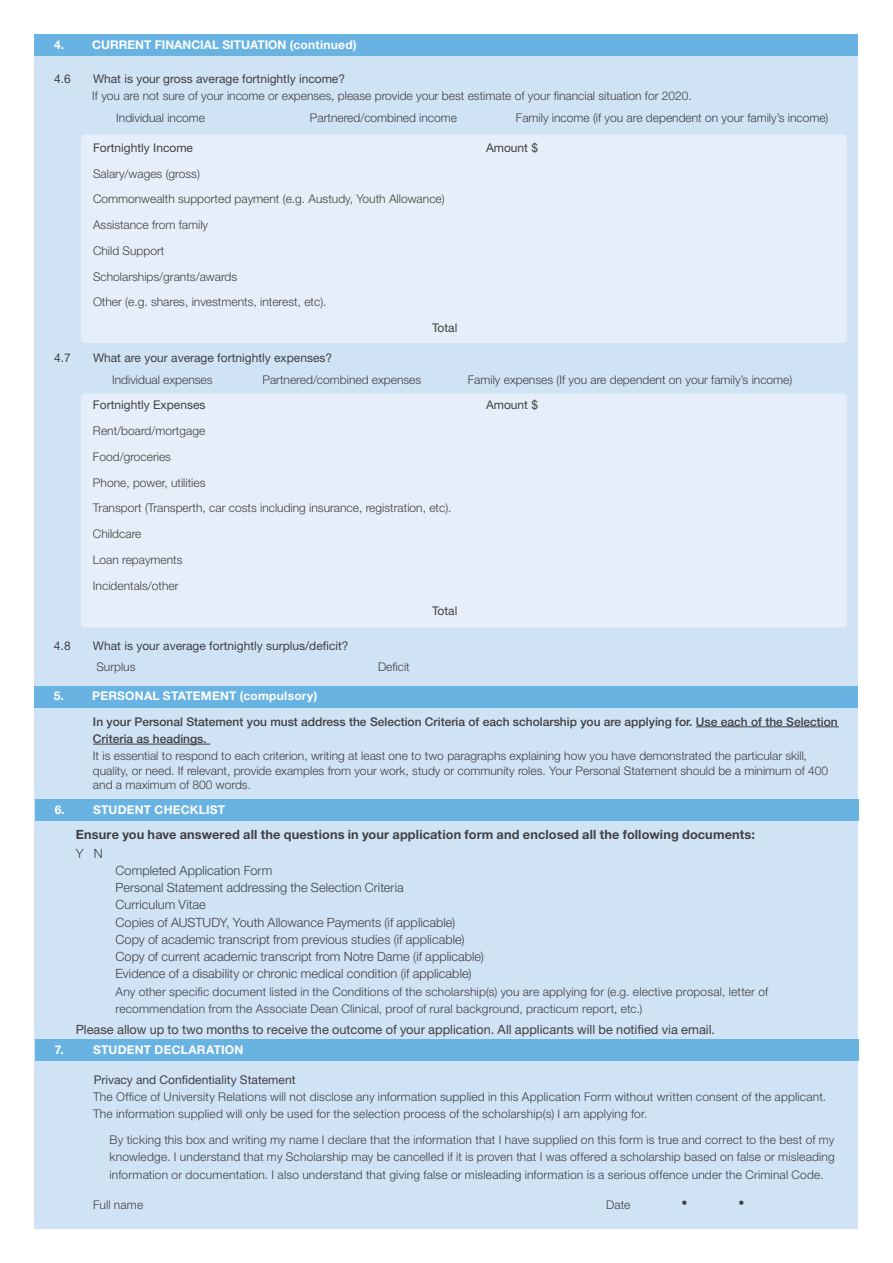
<style>
.page{position:relative;width:893px;height:1263px;background:#fff}
.page>*{position:absolute;margin:0;border:0;box-sizing:border-box;transform-origin:0 0}
.t1{font:300 12.75px/17.2px "Helvetica Neue LT Std";letter-spacing:.005em;color:#414042}
.t2{font:12.75px "Helvetica Neue LT Std";color:#414042}
.t3{font:700 12.75px "Helvetica Neue LT Std";letter-spacing:.01em;color:#414042}
.t4{font:300 12px/25.8px "Helvetica Neue LT Std";color:#414042}
.t5{font:12px "Helvetica Neue LT Std";color:#414042}
.t6{font:500 12px/17.2px "Helvetica Neue LT Std";color:#414042}
.t7{font:700 12px "Helvetica Neue LT Std";letter-spacing:.02em;color:#fff}
.t8{font:700 12px "Helvetica Neue LT Std";color:#fff}
</style>
<div class="page">
<div style="left:35px;top:55px;width:823px;height:1174px;background:#d0e3f5"></div>
<div style="left:81px;top:135px;width:766px;height:208px;background:#e6eff9;border-radius:4px"></div>
<div style="left:81px;top:393px;width:766px;height:234px;background:#e6eff9;border-radius:4px"></div>
<div style="left:35px;top:34px;width:823px;height:21px;background:#69b3e3"></div>
<div style="left:35px;top:686px;width:823px;height:21px;background:#69b3e3"></div>
<hr style="left:696px;top:726px;width:143px;height:1px;background:#414042">
<hr style="left:93px;top:744px;width:117px;height:1px;background:#414042">
<div style="left:36px;top:800px;width:823px;height:21px;background:#69b3e3"></div>
<div style="left:36px;top:1040px;width:823px;height:21px;background:#69b3e3"></div>
<p class="t8" style="left:54px;top:37px;width:304px">4. CURRENT FINANCIAL SITUATION (continued)</p>
<p class="t5" style="left:54px;top:72px;width:18px">4.6</p>
<p class="t5" style="left:93px;top:72px;width:254px">What is your gross average fortnightly income?</p>
<p class="t4" style="left:116px;top:85px;width:577px;line-height:21.5px;text-indent:-24px">If you are not sure of your income or expenses, please provide your best estimate of your financial situation for 2020.<br>Individual income</p>
<p class="t4" style="left:310px;top:104px;width:149px">Partnered/combined income</p>
<p class="t4" style="left:516px;top:104px;width:314px">Family income (if you are dependent on your family’s income)</p>
<p class="t5" style="left:93px;top:140px;width:102px">Fortnightly Income</p>
<p class="t5" style="left:486px;top:140px;width:54px">Amount $</p>
<p class="t4" style="left:93px;top:160px;width:353px">Salary/wages (gross)<br>Commonwealth supported payment (e.g. Austudy, Youth Allowance)<br>Assistance from family<br>Child Support<br>Scholarships/grants/awards<br>Other (e.g. shares, investments, interest, etc).</p>
<p class="t5" style="left:432px;top:321px;width:27px">Total</p>
<p class="t5" style="left:54px;top:351px;width:18px">4.7</p>
<p class="t5" style="left:93px;top:351px;width:241px">What are your average fortnightly expenses?</p>
<p class="t4" style="left:112px;top:366px;width:102px">Individual expenses</p>
<p class="t4" style="left:262px;top:366px;width:160px">Partnered/combined expenses</p>
<p class="t4" style="left:468px;top:366px;width:326px">Family expenses (If you are dependent on your family’s income)</p>
<p class="t5" style="left:93px;top:398px;width:114px">Fortnightly Expenses</p>
<p class="t5" style="left:486px;top:398px;width:54px">Amount $</p>
<p class="t4" style="left:93px;top:418px;width:360px">Rent/board/mortgage<br>Food/groceries<br>Phone, power, utilities<br>Transport (Transperth, car costs including insurance, registration, etc).<br>Childcare<br>Loan repayments<br>Incidentals/other</p>
<p class="t5" style="left:432px;top:604px;width:27px">Total</p>
<p class="t5" style="left:54px;top:638px;width:18px">4.8</p>
<p class="t5" style="left:93px;top:638px;width:257px">What is your average fortnightly surplus/deficit?</p>
<p class="t4" style="left:96px;top:654px;width:41px">Surplus</p>
<p class="t4" style="left:378px;top:654px;width:33px">Deficit</p>
<p class="t7" style="left:54px;top:688px;width:265px">5. PERSONAL STATEMENT (compulsory)</p>
<p class="t6" style="left:93px;top:713px;width:746px">In your Personal Statement you must address the Selection Criteria of each scholarship you are applying for. Use each of the Selection<br>Criteria as headings.</p>
<p class="t4" style="left:93px;top:748px;width:737px;line-height:14.4px">It is essential to respond to each criterion, writing at least one to two paragraphs explaining how you have demonstrated the particular skill, quality, or need. If relevant, provide examples from your work, study or community roles. Your Personal Statement should be a minimum of 400 and a maximum of 800 words.</p>
<p class="t7" style="left:55px;top:802px;width:172px">6. STUDENT CHECKLIST</p>
<p class="t3" style="left:76px;top:826px;width:681px">Ensure you have answered all the questions in your application form and enclosed all the following documents:</p>
<p class="t1" style="left:76px;top:844px;width:28px">Y N</p>
<p class="t1" style="left:116px;top:861px;width:370px">Completed Application Form<br>Personal Statement addressing the Selection Criteria<br>Curriculum Vitae<br>Copies of AUSTUDY, Youth Allowance Payments (if applicable)<br>Copy of academic transcript from previous studies (if applicable)<br>Copy of current academic transcript from Notre Dame (if applicable)<br>Evidence of a disability or chronic medical condition (if applicable)</p>
<p class="t4" style="left:116px;top:982px;width:654px;line-height:17.2px">Any other specific document listed in the Conditions of the scholarship(s) you are applying for (e.g. elective proposal, letter of recommendation from the Associate Dean Clinical, proof of rural background, practicum report, etc.)</p>
<p class="t2" style="left:76px;top:1021px;width:641px">Please allow up to two months to receive the outcome of your application. All applicants will be notified via email.</p>
<p class="t7" style="left:55px;top:1042px;width:11px">7.</p>
<p class="t7" style="left:93px;top:1042px;width:152px">STUDENT DECLARATION</p>
<p class="t5" style="left:94px;top:1072px;width:203px">Privacy and Confidentiality Statement</p>
<p class="t4" style="left:93px;top:1088px;width:735px;line-height:17.2px">The Office of University Relations will not disclose any information supplied in this Application Form without written consent of the applicant.<br>The information supplied will only be used for the selection process of the scholarship(s) I am applying for.</p>
<p class="t4" style="left:110px;top:1131px;width:727px;line-height:17.2px;text-align:justify">By ticking this box and writing my name I declare that the information that I have supplied on this form is true and correct to the best of my knowledge. I understand that my Scholarship may be cancelled if it is proven that I was offered a scholarship based on false or misleading information or documentation. I also understand that giving false or misleading information is a serious offence under the Criminal Code.</p>
<p class="t4" style="left:93px;top:1191px;width:52px">Full name</p>
<p class="t4" style="left:606px;top:1191px;width:26px">Date</p>
<p class="t4" style="left:681px;top:1190px;width:7px">•</p>
<p class="t4" style="left:738px;top:1190px;width:7px">•</p>
</div>
